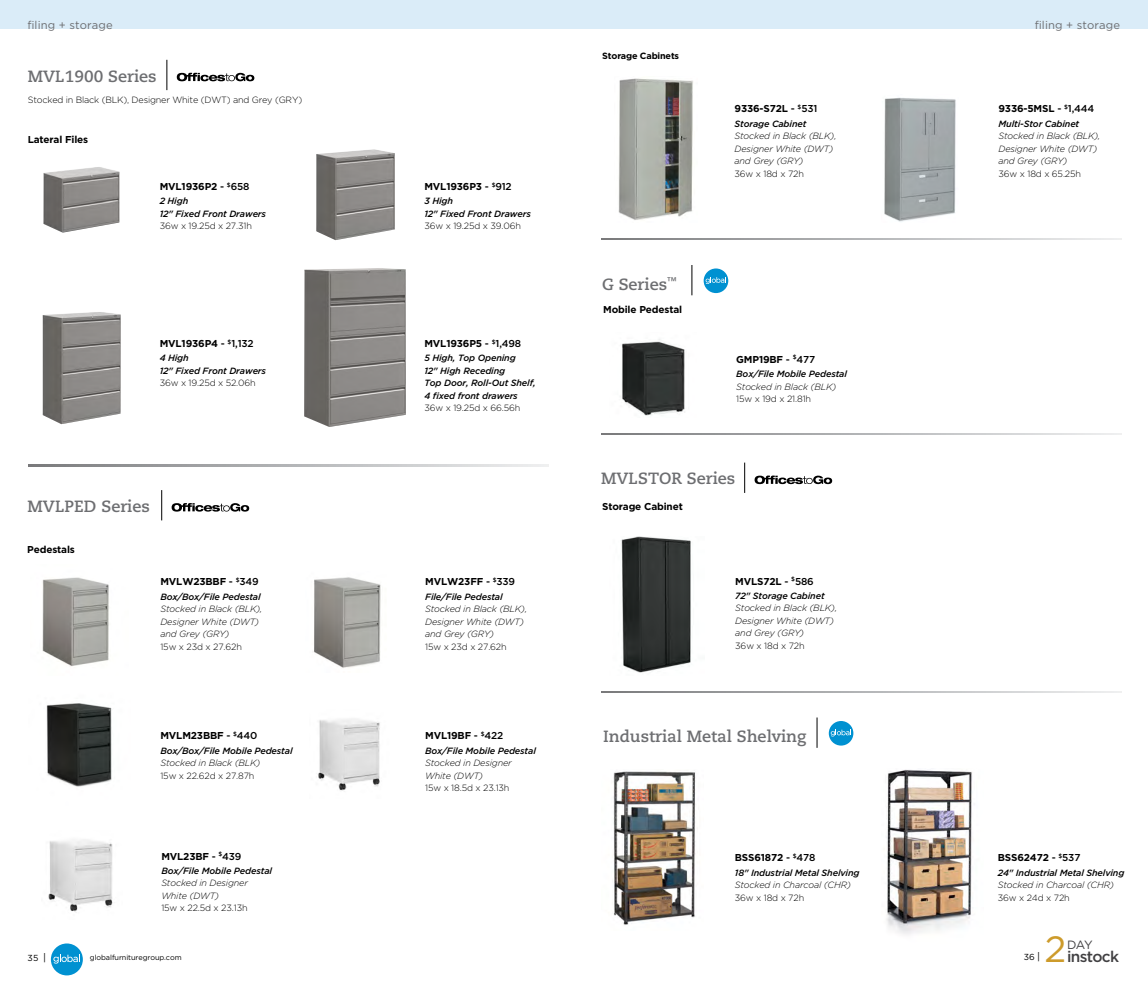
<style>
.page{position:relative;width:1148px;height:990px;background:#fff}
.page>*{position:absolute;margin:0;border:0;box-sizing:border-box;transform-origin:0 0}
.t1{font:36.5px "Gotham";color:#cd9b2b}
.t2{font:700 16.25px "Caecilia LT Std";color:#6d6e71}
.t3{font:500 15.5px "Gotham";letter-spacing:-.045em;color:#414042}
.t4{font:12px "Gotham";color:#414042}
.t5{font:11.25px "Gotham";letter-spacing:.01em;color:#6d6e71}
.t6{font:700 10px "Gotham";letter-spacing:-.015em;color:#000}
.t7{font:italic 300 9px/12.5px "Gotham";letter-spacing:-.015em;color:#000}
.t8{font:italic 500 9px/12.5px "Gotham";letter-spacing:-.015em;color:#000}
.t9{font:300 9px "Gotham";letter-spacing:-.015em;color:#000}
.t10{font:700 9px "Gotham";letter-spacing:-.02em;color:#000}
.t11{font:8.75px "Gotham";color:#000}
.t12{font:7.25px "Gotham";letter-spacing:-.01em;color:#000}
.s1{font-weight:500}
.s2{font-size:10px}
</style>
<div class="page">
<div style="left:0;top:0;width:1148px;height:29px;background:#daecf8"></div>
<div style="left:51px;top:943px;width:32px;height:32px;background:#0091d1;border-radius:50%"></div>
<svg style="left:53px;top:955px;width:27px;height:9px"></svg>
<img style="left:42px;top:577px;width:67px;height:90px">
<img style="left:46px;top:703px;width:66px;height:84px">
<img style="left:313px;top:577px;width:68px;height:91px">
<img style="left:318px;top:719px;width:62px;height:72px">
<img style="left:48px;top:839px;width:65px;height:74px">
<svg style="left:172px;top:503px;width:77px;height:9px"></svg>
<hr style="left:161px;top:490px;width:1px;height:30px;background:#000">
<svg style="left:29px;top:465px;width:519px;height:1px"></svg>
<img style="left:43px;top:167px;width:76px;height:66px">
<img style="left:43px;top:312px;width:78px;height:112px">
<img style="left:316px;top:149px;width:79px;height:91px">
<img style="left:304px;top:268px;width:102px;height:159px">
<svg style="left:177px;top:73px;width:77px;height:8px"></svg>
<hr style="left:167px;top:60px;width:1px;height:30px;background:#000">
<img style="left:620px;top:339px;width:65px;height:77px">
<img style="left:621px;top:537px;width:70px;height:136px">
<svg style="left:754px;top:476px;width:78px;height:8px"></svg>
<hr style="left:744px;top:463px;width:1px;height:30px;background:#000">
<svg style="left:709px;top:269px;width:19px;height:24px"></svg>
<div style="left:703px;top:268px;width:25px;height:25px;background:#0091d1;border-radius:50%"></div>
<svg style="left:705px;top:277px;width:21px;height:7px"></svg>
<hr style="left:691px;top:265px;width:1px;height:30px;background:#000">
<svg style="left:601px;top:238px;width:520px;height:2px"></svg>
<svg style="left:601px;top:433px;width:520px;height:1px"></svg>
<svg style="left:601px;top:691px;width:520px;height:1px"></svg>
<img style="left:618px;top:78px;width:75px;height:142px">
<img style="left:884px;top:97px;width:72px;height:125px">
<img style="left:613px;top:771px;width:83px;height:154px">
<img style="left:886px;top:769px;width:86px;height:166px">
<svg style="left:834px;top:721px;width:19px;height:25px"></svg>
<div style="left:828px;top:721px;width:25px;height:25px;background:#0091d1;border-radius:50%"></div>
<svg style="left:830px;top:730px;width:21px;height:6px"></svg>
<hr style="left:816px;top:718px;width:1px;height:30px;background:#000">
<p class="t5" style="left:27px;top:17px;width:87px">filing + storage</p>
<p class="t5" style="left:1034px;top:17px;width:87px">filing + storage</p>
<h2 class="t2" style="left:28px;top:66px;width:130px">MVL1900 Series</h2>
<p class="t9" style="left:28px;top:95px;width:276px">Stocked in Black (BLK), Designer White (DWT) and Grey (GRY)</p>
<p class="t6" style="left:28px;top:133px;width:62px">Lateral Files</p>
<p class="t6" style="left:160px;top:180px;width:91px">MVL1936P2 <span class="s1">-</span> <sup>$</sup><span class="s1">658</span></p>
<p class="t8" style="left:160px;top:195px;width:108px">2 High<br>12" Fixed Front Drawers</p>
<p class="t9" style="left:160px;top:221px;width:94px">36w x 19.25d x 27.31h</p>
<p class="t6" style="left:160px;top:337px;width:95px">MVL1936P4 <span class="s1">-</span> <sup>$</sup><span class="s1">1,132</span></p>
<p class="t8" style="left:160px;top:352px;width:108px">4 High<br>12" Fixed Front Drawers</p>
<p class="t9" style="left:160px;top:378px;width:98px">36w x 19.25d x 52.06h</p>
<h2 class="t2" style="left:28px;top:497px;width:124px">MVLPED Series</h2>
<p class="t6" style="left:27px;top:543px;width:49px">Pedestals</p>
<p class="t6" style="left:160px;top:575px;width:100px">MVLW23BBF <span class="s1">-</span> <sup>$</sup><span class="s1">349</span></p>
<p class="t8" style="left:160px;top:590px;width:102px">Box/Box/File Pedestal</p>
<p class="t7" style="left:160px;top:602px;width:103px">Stocked in Black (BLK),<br>Designer White (DWT) and Grey (GRY)</p>
<p class="t9" style="left:160px;top:641px;width:83px">15w x 23d x 27.62h</p>
<p class="t6" style="left:160px;top:729px;width:99px">MVLM23BBF <span class="s1">-</span> <sup>$</sup><span class="s1">440</span></p>
<p class="t8" style="left:160px;top:744px;width:134px">Box/Box/File Mobile Pedestal</p>
<p class="t7" style="left:160px;top:757px;width:101px">Stocked in Black (BLK)</p>
<p class="t9" style="left:160px;top:770px;width:96px">15w x 22.62d x 27.87h</p>
<p class="t6" style="left:161px;top:849px;width:82px">MVL23BF <span class="s1">-</span> <sup>$</sup><span class="s1">439</span></p>
<p class="t8" style="left:161px;top:864px;width:112px">Box/File Mobile Pedestal</p>
<p class="t7" style="left:161px;top:877px;width:88px">Stocked in Designer<br>White (DWT)</p>
<p class="t9" style="left:161px;top:903px;width:88px">15w x 22.5d x 23.13h</p>
<p class="t11" style="left:28px;top:952px;width:20px">35 <span class="s2">|</span></p>
<p class="t12" style="left:90px;top:953px;width:93px">globalfurnituregroup.com</p>
<p class="t6" style="left:424px;top:180px;width:89px">MVL1936P3 <span class="s1">-</span> <sup>$</sup><span class="s1">912</span></p>
<p class="t8" style="left:424px;top:195px;width:108px">3 High<br>12" Fixed Front Drawers</p>
<p class="t9" style="left:424px;top:221px;width:98px">36w x 19.25d x 39.06h</p>
<p class="t6" style="left:424px;top:337px;width:98px">MVL1936P5 <span class="s1">-</span> <sup>$</sup><span class="s1">1,498</span></p>
<p class="t8" style="left:424px;top:352px;width:113px">5 High, Top Opening<br>12" High Receding<br>Top Door, Roll-Out Shelf,<br>4 fixed front drawers</p>
<p class="t9" style="left:424px;top:403px;width:97px">36w x 19.25d x 66.56h</p>
<p class="t6" style="left:425px;top:575px;width:91px">MVLW23FF <span class="s1">-</span> <sup>$</sup><span class="s1">339</span></p>
<p class="t8" style="left:425px;top:590px;width:79px">File/File Pedestal</p>
<p class="t7" style="left:425px;top:602px;width:103px">Stocked in Black (BLK),<br>Designer White (DWT) and Grey (GRY)</p>
<p class="t9" style="left:425px;top:641px;width:83px">15w x 23d x 27.62h</p>
<p class="t6" style="left:425px;top:729px;width:80px">MVL19BF <span class="s1">-</span> <sup>$</sup><span class="s1">422</span></p>
<p class="t8" style="left:425px;top:744px;width:112px">Box/File Mobile Pedestal</p>
<p class="t7" style="left:425px;top:757px;width:88px">Stocked in Designer<br>White (DWT)</p>
<p class="t9" style="left:425px;top:782px;width:86px">15w x 18.5d x 23.13h</p>
<p class="t10" style="left:602px;top:49px;width:78px">Storage Cabinets</p>
<h2 class="t2" style="left:602px;top:274px;width:76px">G Series<sup>™</sup></h2>
<p class="t6" style="left:603px;top:303px;width:80px">Mobile Pedestal</p>
<p class="t6" style="left:734px;top:102px;width:84px">9336-S72L <span class="s1">-</span> <sup>$</sup><span class="s1">531</span></p>
<p class="t8" style="left:734px;top:117px;width:73px">Storage Cabinet</p>
<p class="t7" style="left:734px;top:129px;width:103px">Stocked in Black (BLK),<br>Designer White (DWT) and Grey (GRY)</p>
<p class="t9" style="left:734px;top:168px;width:71px">36w x 18d x 72h</p>
<p class="t6" style="left:736px;top:353px;width:80px">GMP19BF <span class="s1">-</span> <sup>$</sup><span class="s1">477</span></p>
<p class="t8" style="left:736px;top:367px;width:112px">Box/File Mobile Pedestal</p>
<p class="t7" style="left:736px;top:380px;width:101px">Stocked in Black (BLK)</p>
<p class="t9" style="left:736px;top:393px;width:76px">15w x 19d x 21.81h</p>
<h2 class="t2" style="left:601px;top:469px;width:136px">MVLSTOR Series</h2>
<p class="t6" style="left:602px;top:499px;width:82px">Storage Cabinet</p>
<p class="t6" style="left:735px;top:574px;width:80px">MVLS72L <span class="s1">-</span> <sup>$</sup><span class="s1">586</span></p>
<p class="t8" style="left:735px;top:589px;width:91px">72" Storage Cabinet</p>
<p class="t7" style="left:735px;top:602px;width:103px">Stocked in Black (BLK),<br>Designer White (DWT) and Grey (GRY)</p>
<p class="t9" style="left:735px;top:640px;width:71px">36w x 18d x 72h</p>
<h2 class="t2" style="left:603px;top:727px;width:205px">Industrial Metal Shelving</h2>
<p class="t6" style="left:735px;top:851px;width:82px">BSS61872 <span class="s1">-</span> <sup>$</sup><span class="s1">478</span></p>
<p class="t8" style="left:735px;top:866px;width:126px">18" Industrial Metal Shelving</p>
<p class="t7" style="left:735px;top:878px;width:118px">Stocked in Charcoal (CHR)</p>
<p class="t9" style="left:735px;top:892px;width:71px">36w x 18d x 72h</p>
<p class="t6" style="left:998px;top:102px;width:97px">9336-5MSL <span class="s1">-</span> <sup>$</sup><span class="s1">1,444</span></p>
<p class="t8" style="left:998px;top:117px;width:82px">Multi-Stor Cabinet</p>
<p class="t7" style="left:998px;top:129px;width:103px">Stocked in Black (BLK),<br>Designer White (DWT) and Grey (GRY)</p>
<p class="t9" style="left:998px;top:168px;width:84px">36w x 18d x 65.25h</p>
<p class="t6" style="left:997px;top:851px;width:84px">BSS62472 <span class="s1">-</span> <sup>$</sup><span class="s1">537</span></p>
<p class="t8" style="left:997px;top:866px;width:128px">24" Industrial Metal Shelving</p>
<p class="t7" style="left:997px;top:878px;width:118px">Stocked in Charcoal (CHR)</p>
<p class="t9" style="left:997px;top:892px;width:74px">36w x 24d x 72h</p>
<h1 class="t1" style="left:1044px;top:925px;width:23px">2</h1>
<h3 class="t4" style="left:1067px;top:937px;width:27px">DAY</h3>
<h3 class="t3" style="left:1067px;top:946px;width:54px">instock</h3>
<p class="t11" style="left:1023px;top:952px;width:18px">36 <span class="s2">|</span></p>
</div>
